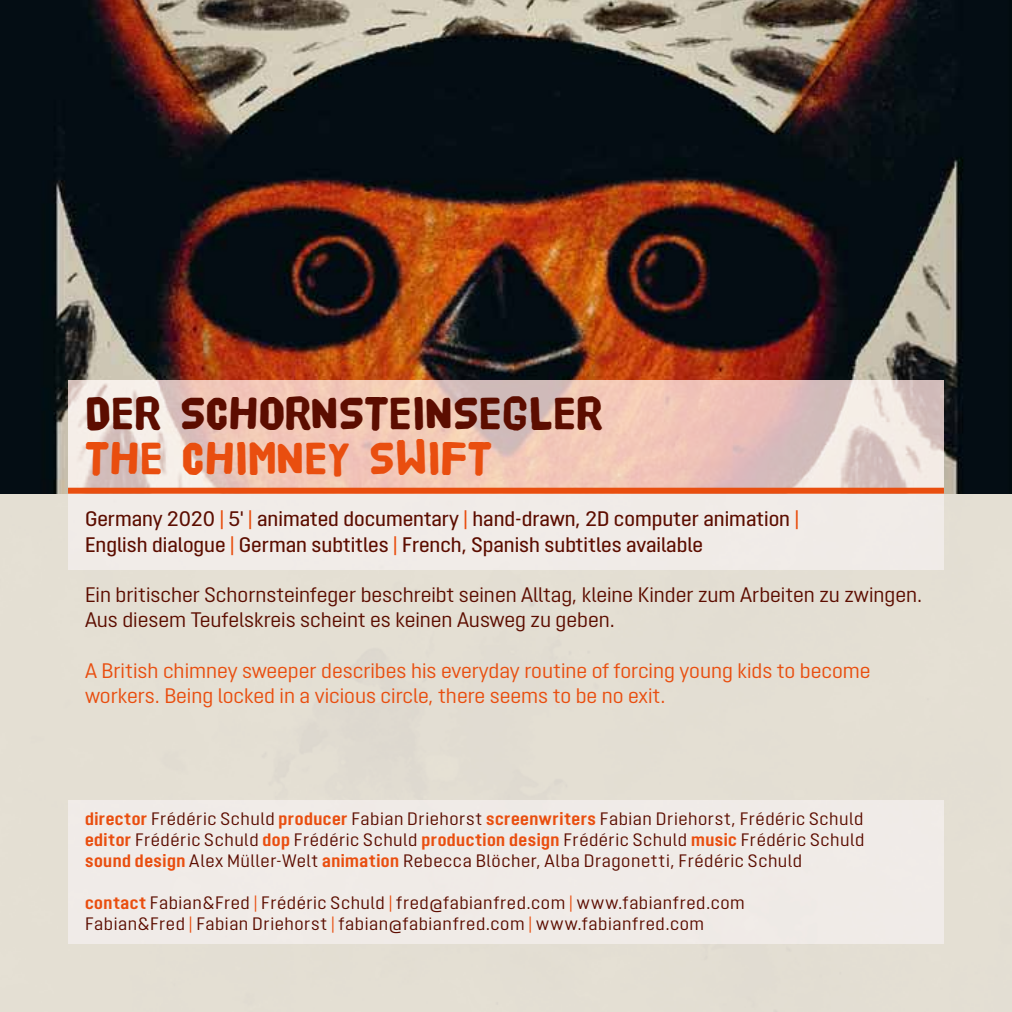
<style>
.page{position:relative;width:1012px;height:1012px;background:#fff}
.page>*{position:absolute;margin:0;border:0;box-sizing:border-box;transform-origin:0 0}
.t1{font:48px "HVD Poster Clean";color:#5c0d00}
.t2{font:48px "HVD Poster Clean";color:#e94e0f}
.t3{font:21px/25.2px "Opinion Pro";color:#5c0d00}
.t4{font:21px/25.2px "Opinion Pro";color:#e94e0f}
.t5{font:500 21px/25.2px "Opinion Pro";color:#5c0d00}
.t6{font:18px/21px "Opinion Pro";letter-spacing:.03em;color:#5c0d00;text-align:justify}
.s1{color:#e94e0f}
.s2{font-weight:700;color:#e94e0f}
</style>
<div class="page">
<hr style="left:1011px;top:0;width:1px;height:1012px;background:#635a5d">
<div style="left:68px;top:800px;width:876px;height:144px;background:#efe7e6"></div>
<img style="left:0;top:0;width:1011px;height:494px">
<svg style="left:68px;top:381px;width:876px;height:107px;background:#eacac0"></svg>
<div style="left:68px;top:492px;width:876px;height:78px;background:#efe7e6"></div>
<div style="left:68px;top:488px;width:876px;height:6px;background:#e94e0f"></div>
<hr style="left:1011px;top:0;width:1px;height:494px;background:#fff">
<h1 class="t1" style="left:85px;top:391px;width:519px">DER SCHORNSTEINSEGLER</h1>
<h1 class="t2" style="left:85px;top:436px;width:409px">THE CHIMNEY SWIFT</h1>
<p class="t5" style="left:85px;top:506px;width:715px">Germany 2020 <span class="s1">|</span> 5' <span class="s1">|</span> animated documentary <span class="s1">|</span> hand-drawn, 2D computer animation <span class="s1">|<br></span>English dialogue <span class="s1">|</span> German subtitles <span class="s1">|</span> French, Spanish subtitles available</p>
<p class="t3" style="left:85px;top:582px;width:839px">Ein britischer Schornsteinfeger beschreibt seinen Alltag, kleine Kinder zum Arbeiten zu zwingen.<br>Aus diesem Teufelskreis scheint es keinen Ausweg zu geben.</p>
<p class="t4" style="left:85px;top:658px;width:787px">A British chimney sweeper describes his everyday routine of forcing young kids to become workers. Being locked in a vicious circle, there seems to be no exit.</p>
<p class="t6" style="left:85px;top:808px;width:781px"><span class="s2">director</span> Frédéric Schuld <span class="s2">producer</span> Fabian Driehorst <span class="s2">screenwriters</span> Fabian Driehorst, Frédéric Schuld <span class="s2">editor</span> Frédéric Schuld <span class="s2">dop</span> Frédéric Schuld <span class="s2">production design</span> Frédéric Schuld <span class="s2">music</span> Frédéric Schuld <span class="s2">sound design</span> Alex Müller-Welt <span class="s2">animation</span> Rebecca Blöcher, Alba Dragonetti, Frédéric Schuld</p>
<p class="t6" style="left:85px;top:892px;width:661px"><span class="s2">contact</span> Fabian&amp;Fred <span class="s1">|</span> Frédéric Schuld <span class="s1">|</span> fred@fabianfred.com <span class="s1">|</span> www.fabianfred.com<br>Fabian&amp;Fred <span class="s1">|</span> Fabian Driehorst <span class="s1">|</span> fabian@fabianfred.com <span class="s1">|</span> www.fabianfred.com</p>
</div>
